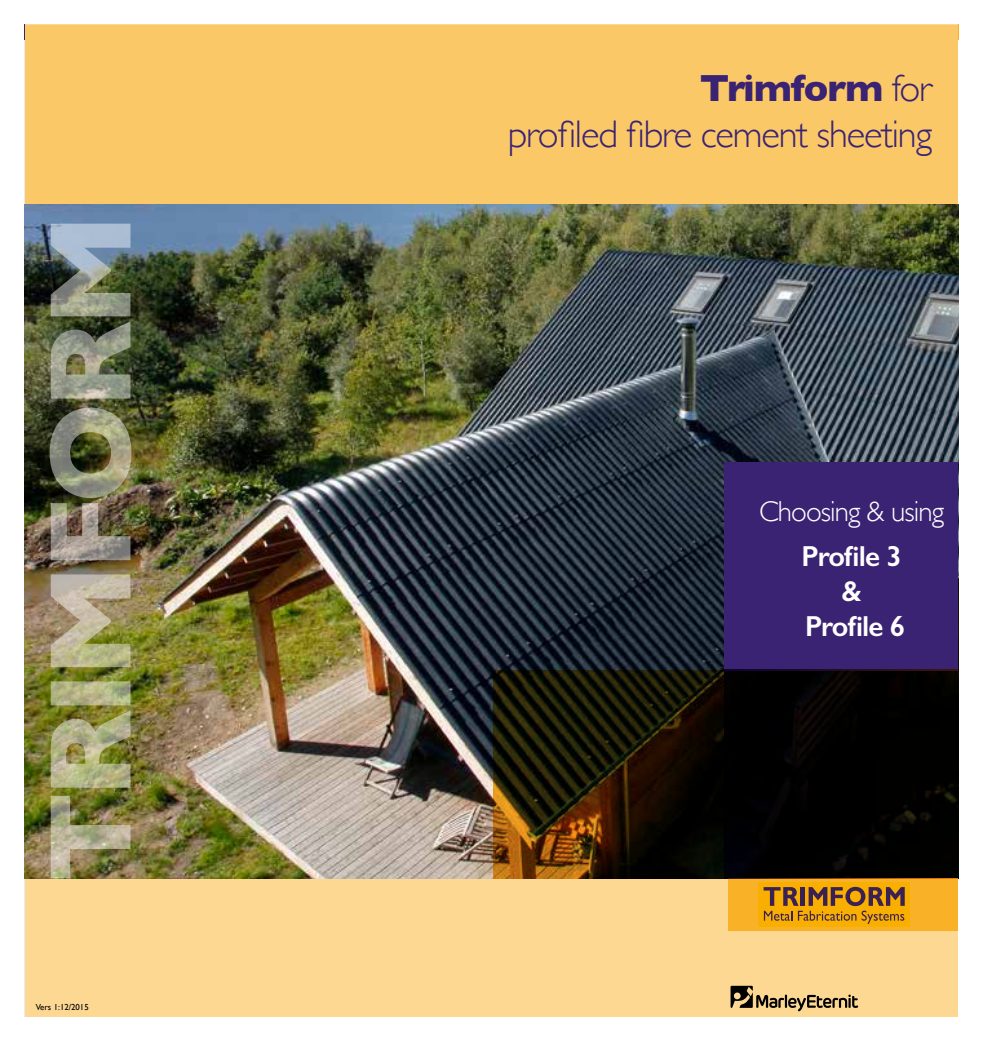
<style>
.page{position:relative;width:983px;height:1042px;background:#fff}
.page>*{position:absolute;margin:0;border:0;box-sizing:border-box;transform-origin:0 0}
.t1{font:300 38.5px/46.2px "Gill Sans";letter-spacing:-.03em;color:#3a2373;text-align:right}
.t2{font:600 29.05px/34.8px "Gill Sans";letter-spacing:-.03em;color:#fff;text-align:center}
.t3{font:300 29.05px "Gill Sans";letter-spacing:-.03em;color:#fff}
.t4{font:8.75px "Gill Sans";color:#000}
.s1{font-weight:700}
</style>
<div class="page">
<div style="left:25px;top:25px;width:932px;height:992px;background:#fcd893"></div>
<div style="left:25px;top:25px;width:932px;height:690px;background:#fbc868"></div>
<img style="left:25px;top:204px;width:932px;height:674px">
<img style="left:50px;top:224px;width:81px;height:654px">
<div style="left:724px;top:462px;width:233px;height:208px;background:#3a2373"></div>
<div style="left:728px;top:878px;width:229px;height:53px;background:#f9b127"></div>
<div style="left:758px;top:882px;width:151px;height:45px;background:#f9af00"></div>
<svg style="left:763px;top:887px;width:141px;height:37px"></svg>
<svg style="left:730px;top:986px;width:127px;height:25px"></svg>
<svg style="left:493px;top:670px;width:231px;height:208px"></svg>
<div style="left:724px;top:670px;width:233px;height:208px;background:#010000"></div>
<p class="t4" style="left:36px;top:1002px;width:54px">Vers 1:12/2015</p>
<p class="t1" style="left:507px;top:64px;width:426px"><span class="s1">Trimform</span> for<br>profiled fibre cement sheeting</p>
<p class="t3" style="left:758px;top:489px;width:187px">Choosing &amp; using</p>
<p class="t2" style="left:801px;top:538px;width:105px">Profile 3 &amp;<br>Profile 6</p>
</div>
